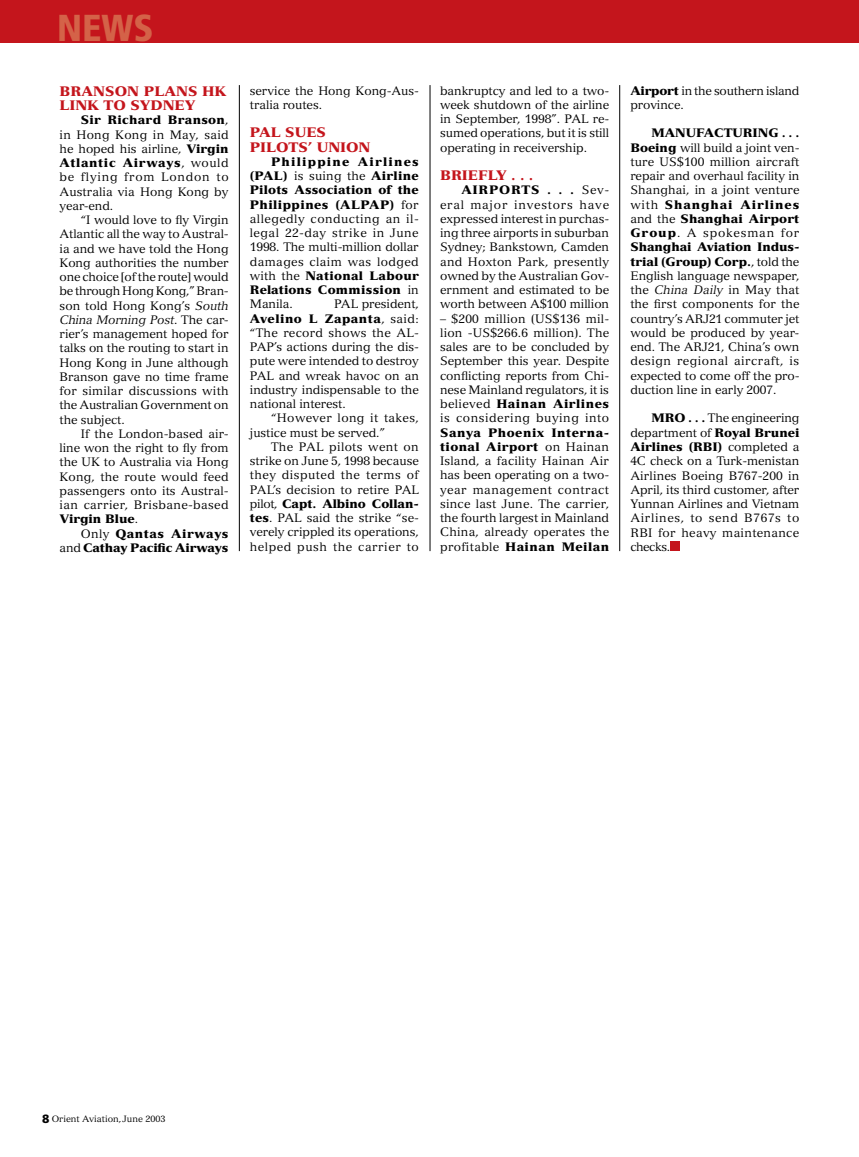
<style>
.page{position:relative;width:859px;height:1157px;background:#fff}
.page>*{position:absolute;margin:0;border:0;box-sizing:border-box;transform-origin:0 0}
.t1{font:900 condensed 37.5px "Frutiger";color:#d46248}
.t2{font:900 13.5px/14.2px "Versailles";letter-spacing:-.005em;color:#c4151c}
.t3{font:12px/14.2px "Versailles";letter-spacing:-.005em;color:#000;text-align:justify}
.t4{font:900 12px/14.2px "Versailles";letter-spacing:.02em;color:#000;text-align:justify}
.t5{font:900 12px/14.2px "Versailles";letter-spacing:-.015em;color:#000;text-align:right}
.t6{font:9px "Versailles";color:#000}
.s1{font-weight:900}
.s2{font-style:italic}
.s3{font-weight:400}
</style>
<div class="page">
<div style="left:0;top:0;width:859px;height:43px;background:#c4151c"></div>
<hr style="left:239px;top:85px;width:1px;height:466px;background:#000">
<hr style="left:619px;top:85px;width:1px;height:466px;background:#000">
<hr style="left:430px;top:85px;width:1px;height:466px;background:#000">
<div style="left:671px;top:541px;width:9px;height:10px;background:#c4151c"></div>
<h1 class="t1" style="left:57px;top:5px;width:98px">NEWS</h1>
<p class="t2" style="left:60px;top:83px;width:169px">Branson plans HK link to Sydney</p>
<p class="t3" style="left:60px;top:113px;width:171px;text-indent:21px"><span class="s1">Sir Richard Branson</span>, in Hong Kong in May, said he hoped his airline, <span class="s1">Virgin Atlantic Airways</span>, would be flying from London to Australia via Hong Kong by year-end.</p>
<p class="t3" style="left:60px;top:212px;width:171px;text-indent:21px">“I would love to fly Virgin Atlantic all the way to Austral&shy;ia and we have told the Hong Kong authorities the number one choice [of the route] would be through Hong Kong,” Bran&shy;son told Hong Kong’s <span class="s2">South China Morning Post</span>. The car&shy;rier’s management hoped for talks on the routing to start in Hong Kong in June although Branson gave no time frame for similar discussions with the Australian Government on the subject.</p>
<p class="t3" style="left:60px;top:426px;width:171px;text-indent:21px">If the London-based air&shy;line won the right to fly from the UK to Australia via Hong Kong, the route would feed passengers onto its Austral&shy;ian carrier, Brisbane-based <span class="s1">Virgin Blue</span>.</p>
<p class="t5" style="left:60px;top:526px;width:171px"><span class="s3">Only</span> Qantas Airways <span class="s3">and</span> Cathay Pacific Airways</p>
<p class="t3" style="left:250px;top:83px;width:170px">service the Hong Kong-Aus&shy;tralia routes.</p>
<p class="t2" style="left:250px;top:125px;width:122px">PAL sues pilots’ union</p>
<p class="t4" style="left:250px;top:154px;width:170px;text-indent:21px">Philippine Airlines (PAL) <span class="s3">is suing the</span> Airline Pilots Association of the Philippines (ALPAP</p>
<p class="t3" style="left:250px;top:197px;width:171px;text-indent:140px"><span class="s1">)</span> for allegedly conducting an il&shy;legal 22-day strike in June 1998. The multi-million dollar damages claim was lodged with the <span class="s1">National Labour Relations Commission</span> in Manila.</p>
<p class="t3" style="left:250px;top:297px;width:171px;text-indent:84px">PAL president, <span class="s1">Avelino L Zapanta</span>, said: “The record shows the AL-PAP’s actions during the dis&shy;pute were intended to destroy PAL and wreak havoc on an industry indispensable to the national interest.</p>
<p class="t3" style="left:250px;top:411px;width:170px;text-indent:21px">“However long it takes, justice must be served.”</p>
<p class="t3" style="left:250px;top:439px;width:171px;text-indent:21px">The PAL pilots went on strike on June 5, 1998 because they disputed the terms of PAL’s decision to retire PAL pilot, <span class="s1">Capt. Albino Collan&shy;tes</span>. PAL said the strike “se&shy;verely crippled its operations, helped push the carrier to</p>
<p class="t3" style="left:440px;top:83px;width:170px">bankruptcy and led to a two&shy;week shutdown of the airline in September, 1998”. PAL re&shy;sumed operations, but it is still operating in receivership.</p>
<p class="t2" style="left:440px;top:168px;width:95px">Briefly . . .</p>
<p class="t4" style="left:461px;top:183px;width:11px">AIRPORTS</p>
<p class="t3" style="left:440px;top:183px;width:171px;text-indent:107px"><span class="s1">. . .</span> Sev&shy;eral major investors have expressed interest in purchas&shy;ing three airports in suburban Sydney; Bankstown, Camden and Hoxton Park, presently owned by the Australian Gov&shy;ernment and estimated to be worth between A$100 million</p>
<p class="t3" style="left:440px;top:311px;width:171px">– $200 million (US$136 mil&shy;lion -US$266.6 million). The sales are to be concluded by September this year. Despite conflicting reports from Chi&shy;nese Mainland regulators, it is believed <span class="s1">Hainan Airlines </span>is considering buying into</p>
<p class="t3" style="left:440px;top:425px;width:171px"><span class="s1">Sanya Phoenix Interna&shy;tional Airport</span> on Hainan Island, a facility Hainan Air has been operating on a two&shy;year management contract since last June. The carrier, the fourth largest in Mainland China, already operates the profitable <span class="s1">Hainan Meilan</span></p>
<p class="t3" style="left:630px;top:83px;width:171px"><span class="s1">Airport</span> in the southern island province.</p>
<p class="t4" style="left:652px;top:126px;width:12px">MANUFA</p>
<p class="t4" style="left:714px;top:126px;width:20px">CTURING</p>
<p class="t3" style="left:630px;top:126px;width:171px;text-indent:151px"><span class="s1">. . .<br>Boeing</span> will build a joint ven&shy;ture US$100 million aircraft repair and overhaul facility in Shanghai, in a joint venture with <span class="s1">Shanghai Airlines </span>and the <span class="s1">Shanghai Airport Group</span>. A spokesman for <span class="s1">Shanghai Aviation Indus&shy;trial (Group) Corp.</span>, told the English language newspaper, the <span class="s2">China Daily</span> in May that the first components for the country’s ARJ21 commuter jet would be produced by year&shy;end. The ARJ21, China’s own design regional aircraft, is expected to come off the pro&shy;duction line in early 2007.</p>
<p class="t4" style="left:652px;top:411px;width:13px">MRO</p>
<p class="t4" style="left:630px;top:411px;width:171px;text-indent:58px">. . . <span class="s3">The engineering department of</span> Royal Brunei Airlines (RBI</p>
<p class="t3" style="left:630px;top:439px;width:171px;text-indent:87px"><span class="s1">)</span> completed a 4C check on a Turk-menistan Airlines Boeing B767-200 in April, its third customer, after Yunnan Airlines and Vietnam Airlines, to send B767s to RBI for heavy maintenance checks.</p>
<p class="t6" style="left:52px;top:1113px;width:115px">Orient Aviation, June 2003</p>
</div>
